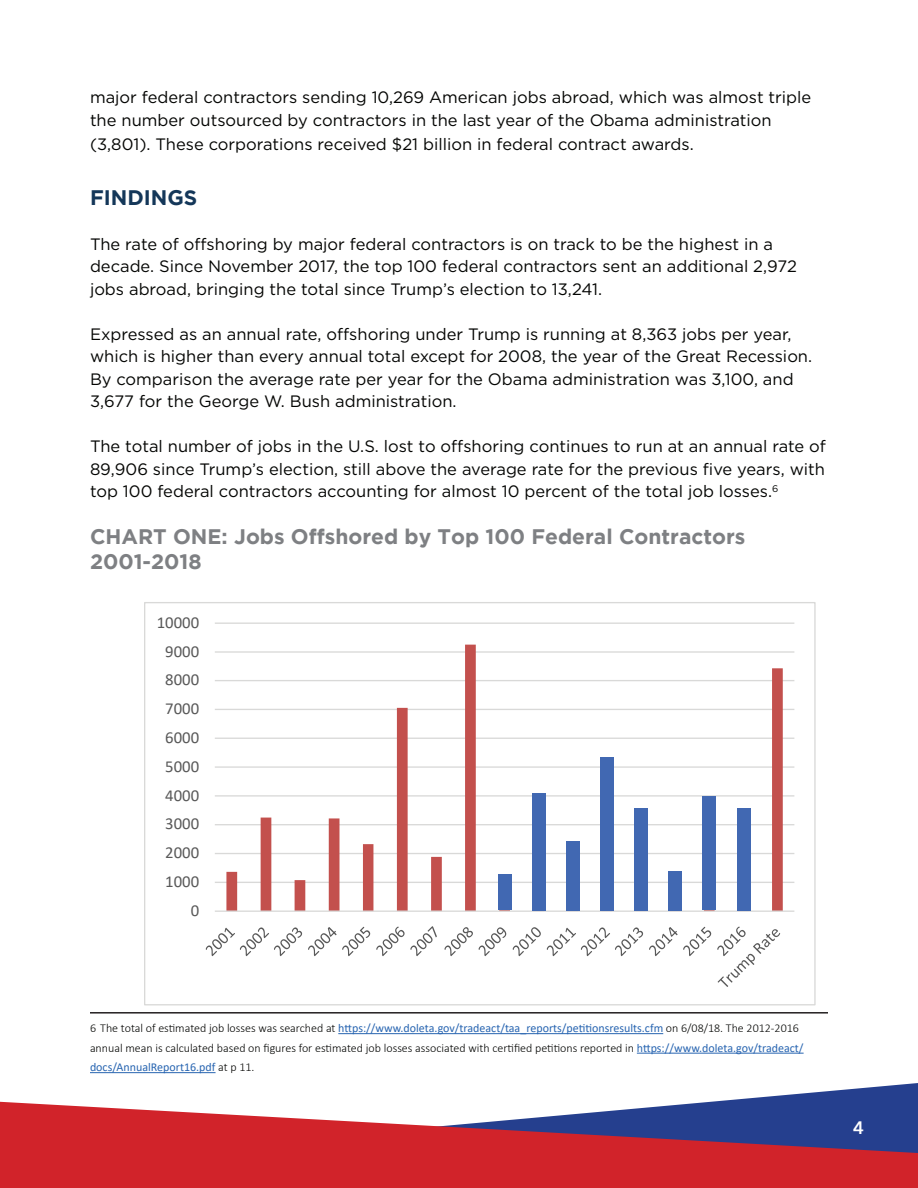
<style>
.page{position:relative;width:918px;height:1188px;background:#fff}
.page>*{position:absolute;margin:0;border:0;box-sizing:border-box;transform-origin:0 0}
.t1{font:700 21px/25.2px "Gotham";color:#7e8083}
.t2{font:700 21px "Gotham";color:#143759}
.t3{font:600 18px "Avenir Next";color:#fff}
.t4{font:16.8px "Calibri";color:#595959}
.t5{font:16.5px/22.5px "Gotham";color:#040503}
.t6{font:300 12px/19.5px "Calibri";color:#040503}
.s1{font-weight:400;color:#2865b1}
</style>
<div class="page">
<svg style="left:709px;top:1083px;width:209px;height:19px"></svg>
<svg style="left:0;top:1102px;width:918px;height:86px;background:#b54053"></svg>
<hr style="left:215px;top:882px;width:579px;height:1px;background:#d9d9d8">
<hr style="left:215px;top:853px;width:579px;height:1px;background:#d9d9d8">
<hr style="left:215px;top:824px;width:579px;height:1px;background:#d9d9d8">
<hr style="left:215px;top:795px;width:579px;height:2px;background:#d9d9d8">
<hr style="left:215px;top:766px;width:579px;height:2px;background:#d9d9d8">
<hr style="left:215px;top:738px;width:579px;height:1px;background:#d9d9d8">
<hr style="left:215px;top:709px;width:579px;height:1px;background:#d9d9d8">
<hr style="left:215px;top:680px;width:579px;height:1px;background:#d9d9d8">
<hr style="left:215px;top:651px;width:579px;height:2px;background:#d9d9d8">
<hr style="left:215px;top:623px;width:579px;height:1px;background:#d9d9d8">
<svg style="left:226px;top:645px;width:557px;height:266px"></svg>
<hr style="left:215px;top:911px;width:579px;height:1px;background:#d9d9d8">
<svg style="left:206px;top:927px;width:96px;height:29px"></svg>
<svg style="left:308px;top:927px;width:62px;height:29px"></svg>
<svg style="left:376px;top:926px;width:61px;height:30px"></svg>
<svg style="left:444px;top:927px;width:29px;height:29px"></svg>
<svg style="left:479px;top:927px;width:27px;height:29px"></svg>
<svg style="left:513px;top:927px;width:28px;height:29px"></svg>
<svg style="left:547px;top:927px;width:96px;height:29px"></svg>
<svg style="left:649px;top:927px;width:62px;height:29px"></svg>
<svg style="left:717px;top:927px;width:63px;height:60px"></svg>
<hr style="left:90px;top:1012px;width:738px;height:2px;background:#231f20">
<hr style="left:338px;top:1033px;width:325px;height:1px;background:#2865b1">
<hr style="left:637px;top:1053px;width:167px;height:1px;background:#2865b1">
<hr style="left:90px;top:1072px;width:126px;height:1px;background:#2865b1">
<div style="left:498px;top:874px;width:13px;height:36px;background:#4168b2"></div>
<div style="left:532px;top:793px;width:14px;height:117px;background:#4168b2"></div>
<div style="left:601px;top:757px;width:13px;height:153px;background:#4168b2"></div>
<div style="left:634px;top:808px;width:14px;height:102px;background:#4168b2"></div>
<div style="left:702px;top:796px;width:14px;height:114px;background:#4168b2"></div>
<div style="left:668px;top:871px;width:14px;height:39px;background:#4168b2"></div>
<div style="left:737px;top:808px;width:14px;height:102px;background:#4168b2"></div>
<div style="left:566px;top:841px;width:13px;height:69px;background:#4168b2"></div>
<p class="t5" style="left:90px;top:86px;width:723px">major federal contractors sending 10,269 American jobs abroad, which was almost triple the number outsourced by contractors in the last year of the Obama administration</p>
<p class="t5" style="left:90px;top:132px;width:605px">(3,801). These corporations received $21 billion in federal contract awards.</p>
<p class="t2" style="left:90px;top:186px;width:109px">FINDINGS</p>
<p class="t5" style="left:90px;top:232px;width:709px">The rate of offshoring by major federal contractors is on track to be the highest in a decade. Since November 2017, the top 100 federal contractors sent an additional 2,972 jobs abroad, bringing the total since Trump’s election to 13,241.</p>
<p class="t5" style="left:90px;top:322px;width:724px">Expressed as an annual rate, offshoring under Trump is running at 8,363 jobs per year, which is higher than every annual total except for 2008, the year of the Great Recession.<br>By comparison the average rate per year for the Obama administration was 3,100, and 3,677 for the George W. Bush administration.</p>
<p class="t5" style="left:90px;top:435px;width:738px;text-align:justify">The total number of jobs in the U.S. lost to offshoring continues to run at an annual rate of 89,906 since Trump’s election, still above the average rate for the previous five years, with top 100 federal contractors accounting for almost 10 percent of the total job losses.<sup>6</sup></p>
<p class="t1" style="left:90px;top:523px;width:657px">CHART ONE: Jobs Offshored by Top 100 Federal Contractors<br>2001-2018</p>
<p class="t4" style="left:157px;top:611px;width:44px">10000</p>
<p class="t4" style="left:165px;top:639px;width:35px">9000</p>
<p class="t4" style="left:165px;top:668px;width:35px">8000</p>
<p class="t4" style="left:165px;top:697px;width:35px">7000</p>
<p class="t4" style="left:165px;top:726px;width:35px">6000</p>
<p class="t4" style="left:165px;top:755px;width:35px">5000</p>
<p class="t4" style="left:165px;top:783px;width:35px">4000</p>
<p class="t4" style="left:165px;top:812px;width:35px">3000</p>
<p class="t4" style="left:165px;top:841px;width:35px">2000</p>
<p class="t4" style="left:165px;top:870px;width:35px">1000</p>
<p class="t4" style="left:191px;top:899px;width:10px">0</p>
<p class="t6" style="left:90px;top:1018px;width:715px">6 The total of estimated job losses was searched at <span class="s1">https://www.doleta.gov/tradeact/taa_reports/petitionsresults.cfm</span> on 6/08/18. The 2012-2016 annual mean is calculated based on figures for estimated job losses associated with certified petitions reported in <span class="s1">https://www.doleta.gov/tradeact/ docs/AnnualReport16.pdf</span> at p 11.</p>
<p class="t3" style="left:853px;top:1117px;width:12px">4</p>
</div>
